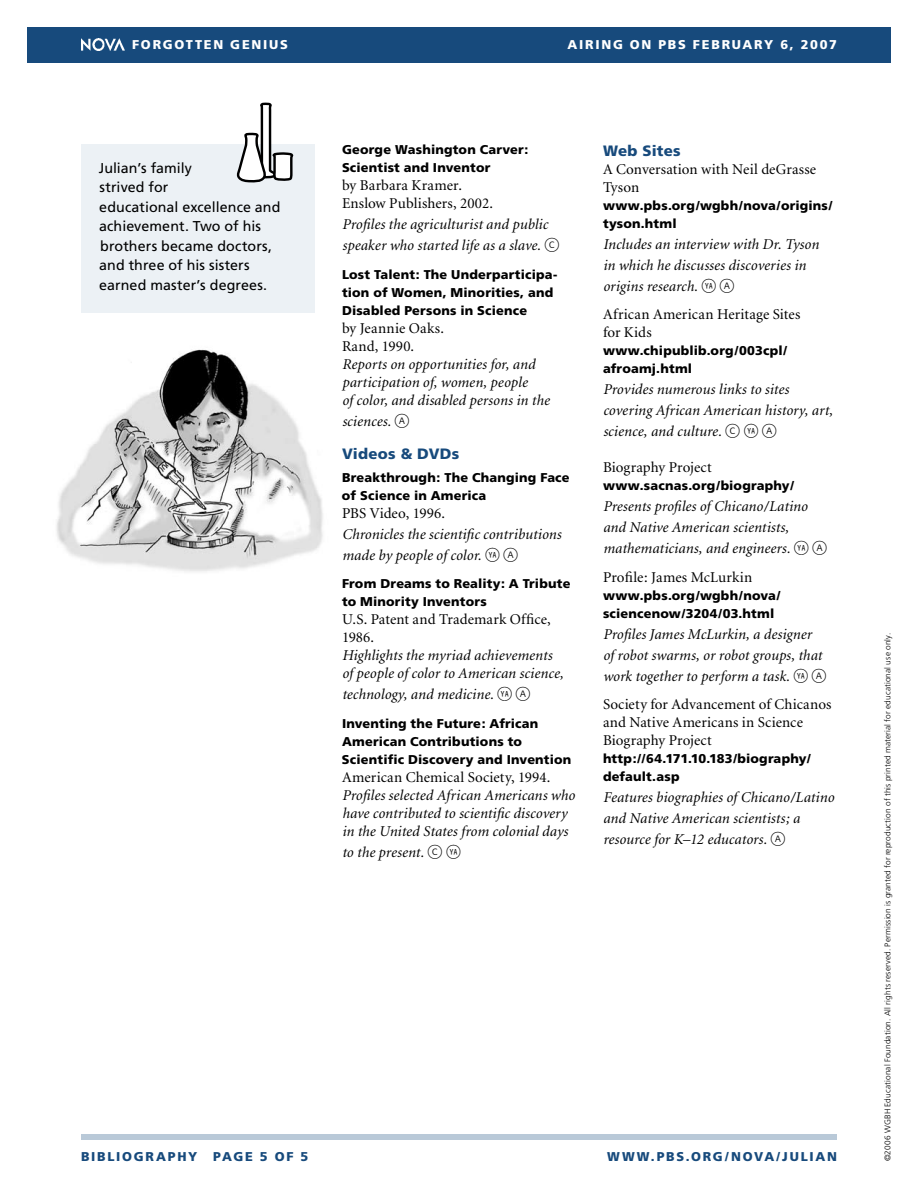
<style>
.page{position:relative;width:918px;height:1188px;background:#fff}
.page>*{position:absolute;margin:0;border:0;box-sizing:border-box;transform-origin:0 0}
.t1{font:italic 15px/21px "Minion";letter-spacing:.01em;color:#000}
.t2{font:15px/18px "Minion";letter-spacing:.01em;color:#000}
.t3{font:900 15px "Frutiger";letter-spacing:.015em;color:#174a7c}
.t4{font:14.25px/19.5px "Frutiger";letter-spacing:.005em;color:#000}
.t5{font:900 12.75px/18px "Frutiger";letter-spacing:.015em;color:#000}
.t6{font:900 12.75px "Frutiger";letter-spacing:.14em;color:#174a7c}
.t7{font:900 12.75px "Frutiger";letter-spacing:.135em;color:#fff}
.t8{font:300 8.25px "Frutiger";letter-spacing:.015em;color:#000}
.s1{font-family:"Whitney Index White Round Lt 1";font-style:normal}
.s2{font-family:"Whitney Index White Round Lt 2";font-style:normal}
</style>
<div class="page">
<img style="left:56px;top:312px;width:267px;height:260px">
<div style="left:27px;top:27px;width:864px;height:36px;background:#174a7c"></div>
<div style="left:81px;top:144px;width:234px;height:168px;background:#ecf1f5"></div>
<svg style="left:236px;top:102px;width:58px;height:81px"></svg>
<img style="left:81px;top:38px;width:44px;height:12px">
<div style="left:81px;top:1134px;width:756px;height:6px;background:#b9c9d8"></div>
<p class="t7" style="left:132px;top:37px;width:11px">FOR</p>
<p class="t7" style="left:163px;top:37px;width:52px">GOTTEN</p>
<p class="t7" style="left:230px;top:37px;width:20px">GENIUSA</p>
<p class="t7" style="left:579px;top:37px;width:259px">iring on PBS February 6, 2007</p>
<p class="t4" style="left:99px;top:158px;width:183px">Julian’s family<br>strived for<br>educational excellence and achievement. Two of his brothers became doctors, and three of his sisters earned master’s degrees.</p>
<p class="t5" style="left:342px;top:141px;width:188px">George Washington Carver:<br>Scientist and Inventor</p>
<p class="t2" style="left:342px;top:177px;width:153px">by Barbara Kramer.<br>Enslow Publishers, 2002.</p>
<p class="t1" style="left:342px;top:214px;width:219px">Profiles the agriculturist and public speaker who started life as a slave. <span class="s1">C</span></p>
<p class="t5" style="left:342px;top:265px;width:217px">Lost Talent: The Underparticipa&shy;tion of Women, Minorities, and<br>Disabled Persons in Science</p>
<p class="t2" style="left:342px;top:319px;width:104px">by Jeannie Oaks.<br>Rand, 1990.</p>
<p class="t1" style="left:342px;top:355px;width:209px;line-height:18px">Reports on opportunities for, and participation of, women, people<br>of color, and disabled persons in the</p>
<p class="t1" style="left:342px;top:411px;width:69px">sciences. <span class="s1">A</span></p>
<p class="t3" style="left:342px;top:444px;width:119px">Videos &amp; DVDs</p>
<p class="t5" style="left:342px;top:468px;width:229px">Breakthrough: The Changing Face of Science in America</p>
<p class="t2" style="left:342px;top:505px;width:105px">PBS Video, 1996.</p>
<p class="t1" style="left:342px;top:524px;width:221px">Chronicles the scientific contributions made by people of color. <span class="s2">YA</span> <span class="s1">A</span></p>
<p class="t5" style="left:342px;top:575px;width:230px">From Dreams to Reality: A Tribute to Minority Inventors</p>
<p class="t2" style="left:342px;top:611px;width:210px">U.S. Patent and Trademark Office,<br>1986.</p>
<p class="t1" style="left:342px;top:647px;width:223px;line-height:18px">Highlights the myriad achievements of people of color to American science,</p>
<p class="t1" style="left:342px;top:685px;width:190px">technology, and medicine. <span class="s2">YA</span> <span class="s1">A</span></p>
<p class="t5" style="left:342px;top:714px;width:231px">Inventing the Future: African<br>American Contributions to<br>Scientific Discovery and Invention</p>
<p class="t2" style="left:342px;top:769px;width:210px">American Chemical Society, 1994.</p>
<p class="t1" style="left:342px;top:787px;width:234px;line-height:18px">Profiles selected African Americans who have contributed to scientific discovery in the United States from colonial days</p>
<p class="t1" style="left:342px;top:842px;width:121px">to the present. <span class="s1">C</span> <span class="s2">YA</span></p>
<p class="t3" style="left:603px;top:142px;width:79px">Web Sites</p>
<p class="t2" style="left:603px;top:161px;width:215px">A Conversation with Neil deGrasse<br>Tyson</p>
<p class="t5" style="left:603px;top:196px;width:231px">www.pbs.org/wgbh/nova/origins/ tyson.html</p>
<p class="t1" style="left:603px;top:234px;width:217px">Includes an interview with Dr. Tyson in which he discusses discoveries in origins research. <span class="s2">YA</span> <span class="s1">A</span></p>
<p class="t2" style="left:603px;top:306px;width:199px">African American Heritage Sites for Kids</p>
<p class="t5" style="left:603px;top:342px;width:186px">www.chipublib.org/003cpl/ afroamj.html</p>
<p class="t1" style="left:603px;top:380px;width:231px">Provides numerous links to sites covering African American history, art, science, and culture. <span class="s1">C</span> <span class="s2">YA</span> <span class="s1">A</span></p>
<p class="t2" style="left:603px;top:459px;width:110px">Biography Project</p>
<p class="t5" style="left:603px;top:477px;width:192px">www.sacnas.org/biography/</p>
<p class="t1" style="left:603px;top:497px;width:226px">Presents profiles of Chicano/Latino and Native American scientists, mathematicians, and engineers. <span class="s2">YA</span> <span class="s1">A</span></p>
<p class="t2" style="left:603px;top:569px;width:151px">Profile: James McLurkin</p>
<p class="t5" style="left:603px;top:586px;width:179px">www.pbs.org/wgbh/nova/ sciencenow/3204/03.html</p>
<p class="t1" style="left:603px;top:624px;width:225px">Profiles James McLurkin, a designer<br>of robot swarms, or robot groups, that work together to perform a task. <span class="s2">YA</span> <span class="s1">A</span></p>
<p class="t2" style="left:603px;top:696px;width:230px">Society for Advancement of Chicanos and Native Americans in Science<br>Biography Project</p>
<p class="t5" style="left:603px;top:750px;width:209px">http://64.171 .1 0.1 83/biography/ default.asp</p>
<p class="t1" style="left:603px;top:788px;width:233px">Features biographies of Chicano/Latino and Native American scientists; a resource for K–12 educators. <span class="s1">A</span></p>
<p class="t6" style="left:81px;top:1149px;width:173px">Bibliography page</p>
<p class="t6" style="left:275px;top:1149px;width:35px">of 5</p>
<p class="t6" style="left:607px;top:1149px;width:16px">www</p>
<p class="t6" style="left:651px;top:1149px;width:188px">.pbs.org /nova/julian</p>
<p class="t8" style="left:883px;top:1161px;width:530px;rotate:-90deg">©2006 WGBH Educational Foundation. All rights reserved. Permission is granted for reproduction of this printed material for educational use only.</p>
</div>
